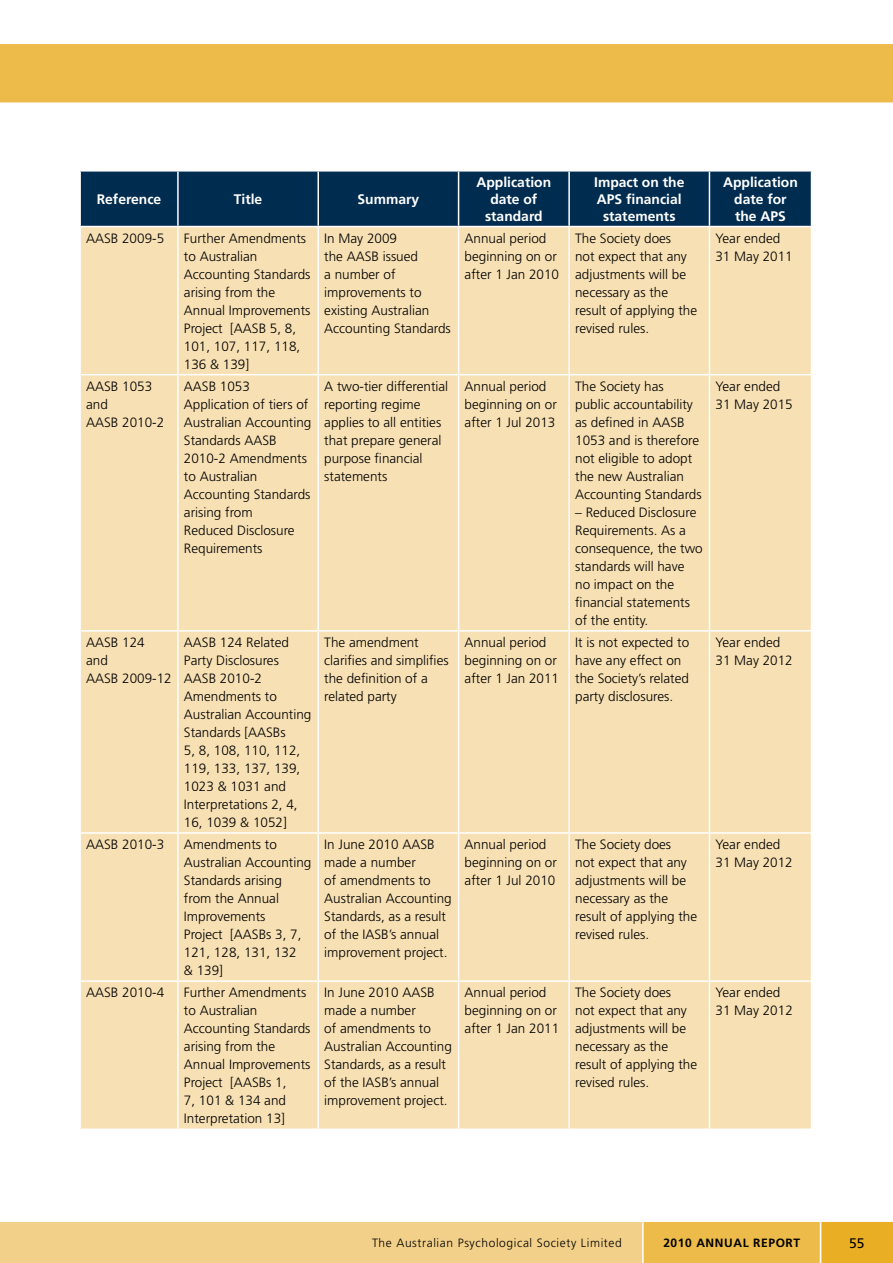
<style>
.page{position:relative;width:893px;height:1263px;background:#fff}
.page>*{position:absolute;margin:0;border:0;box-sizing:border-box;transform-origin:0 0}
.t1{font:700 13.8px/16.6px "Frutiger";color:#fff;text-align:center}
.t2{font:13.8px "Frutiger";color:#000}
.t3{font:300 13.5px/18px "Frutiger";color:#000}
.t4{font:300 12px "Frutiger";letter-spacing:.05em;color:#000}
.t5{font:700 12px "Frutiger";letter-spacing:.05em;color:#000}
</style>
<div class="page">
<div style="left:0;top:44px;width:893px;height:59px;background:#edbb49"></div>
<svg style="left:0;top:1222px;width:893px;height:41px;background:#f1c975"></svg>
<div style="left:81px;top:172px;width:730px;height:54px;background:#002c50"></div>
<div style="left:81px;top:227px;width:730px;height:901px;background:#f7e0b4"></div>
<hr style="left:177px;top:172px;width:2px;height:54px;background:#fff">
<hr style="left:317px;top:172px;width:2px;height:54px;background:#fff">
<hr style="left:458px;top:172px;width:1px;height:54px;background:#fff">
<hr style="left:568px;top:172px;width:2px;height:54px;background:#fff">
<hr style="left:709px;top:172px;width:1px;height:54px;background:#fff">
<hr style="left:177px;top:227px;width:2px;height:147px;background:#fff">
<hr style="left:317px;top:227px;width:2px;height:147px;background:#fff">
<hr style="left:458px;top:227px;width:1px;height:147px;background:#fff">
<hr style="left:568px;top:227px;width:2px;height:147px;background:#fff">
<hr style="left:709px;top:227px;width:1px;height:147px;background:#fff">
<hr style="left:79px;top:374px;width:99px;height:1px;background:#fff">
<hr style="left:178px;top:374px;width:140px;height:1px;background:#fff">
<hr style="left:177px;top:375px;width:2px;height:255px;background:#fff">
<hr style="left:318px;top:374px;width:141px;height:1px;background:#fff">
<hr style="left:317px;top:375px;width:2px;height:255px;background:#fff">
<hr style="left:459px;top:374px;width:110px;height:1px;background:#fff">
<hr style="left:458px;top:375px;width:1px;height:255px;background:#fff">
<hr style="left:569px;top:374px;width:140px;height:1px;background:#fff">
<hr style="left:568px;top:375px;width:2px;height:255px;background:#fff">
<hr style="left:709px;top:374px;width:103px;height:1px;background:#fff">
<hr style="left:709px;top:375px;width:1px;height:255px;background:#fff">
<hr style="left:79px;top:630px;width:99px;height:2px;background:#fff">
<hr style="left:178px;top:630px;width:140px;height:2px;background:#fff">
<hr style="left:177px;top:632px;width:2px;height:200px;background:#fff">
<hr style="left:318px;top:630px;width:141px;height:2px;background:#fff">
<hr style="left:317px;top:632px;width:2px;height:200px;background:#fff">
<hr style="left:459px;top:630px;width:110px;height:2px;background:#fff">
<hr style="left:458px;top:632px;width:1px;height:200px;background:#fff">
<hr style="left:569px;top:630px;width:140px;height:2px;background:#fff">
<hr style="left:568px;top:632px;width:2px;height:200px;background:#fff">
<hr style="left:709px;top:630px;width:103px;height:2px;background:#fff">
<hr style="left:709px;top:632px;width:1px;height:200px;background:#fff">
<hr style="left:79px;top:832px;width:99px;height:2px;background:#fff">
<hr style="left:178px;top:832px;width:140px;height:2px;background:#fff">
<hr style="left:177px;top:834px;width:2px;height:146px;background:#fff">
<hr style="left:318px;top:832px;width:141px;height:2px;background:#fff">
<hr style="left:317px;top:834px;width:2px;height:146px;background:#fff">
<hr style="left:459px;top:832px;width:110px;height:2px;background:#fff">
<hr style="left:458px;top:834px;width:1px;height:146px;background:#fff">
<hr style="left:569px;top:832px;width:140px;height:2px;background:#fff">
<hr style="left:568px;top:834px;width:2px;height:146px;background:#fff">
<hr style="left:709px;top:832px;width:103px;height:2px;background:#fff">
<hr style="left:709px;top:834px;width:1px;height:146px;background:#fff">
<hr style="left:79px;top:980px;width:99px;height:2px;background:#fff">
<hr style="left:178px;top:980px;width:140px;height:2px;background:#fff">
<hr style="left:177px;top:982px;width:2px;height:146px;background:#fff">
<hr style="left:318px;top:980px;width:141px;height:2px;background:#fff">
<hr style="left:317px;top:982px;width:2px;height:146px;background:#fff">
<hr style="left:459px;top:980px;width:110px;height:2px;background:#fff">
<hr style="left:458px;top:982px;width:1px;height:146px;background:#fff">
<hr style="left:569px;top:980px;width:140px;height:2px;background:#fff">
<hr style="left:568px;top:982px;width:2px;height:146px;background:#fff">
<hr style="left:709px;top:980px;width:103px;height:2px;background:#fff">
<hr style="left:709px;top:982px;width:1px;height:146px;background:#fff">
<p class="t1" style="left:97px;top:191px;width:66px">Reference</p>
<p class="t1" style="left:234px;top:191px;width:30px">Title</p>
<p class="t1" style="left:358px;top:191px;width:63px">Summary</p>
<p class="t1" style="left:476px;top:174px;width:76px">Application date of standard</p>
<p class="t1" style="left:594px;top:174px;width:92px">Impact on the<br>APS financial statements</p>
<p class="t1" style="left:723px;top:174px;width:76px">Application date for the APS</p>
<p class="t3" style="left:86px;top:229px;width:80px">AASB 2009-5</p>
<p class="t3" style="left:184px;top:229px;width:128px">Further Amendments to Australian<br>Accounting Standards arising from the<br>Annual Improvements<br>Project [AASB 5, 8,<br>101, 107, 117, 118,<br>136 &amp; 139]</p>
<p class="t3" style="left:324px;top:229px;width:128px">In May 2009<br>the AASB issued<br>a number of improvements to existing Australian<br>Accounting Standards</p>
<p class="t3" style="left:465px;top:229px;width:96px">Annual period beginning on or after 1 Jan 2010</p>
<p class="t3" style="left:575px;top:229px;width:124px">The Society does<br>not expect that any adjustments will be necessary as the result of applying the revised rules.</p>
<p class="t3" style="left:715px;top:229px;width:79px">Year ended<br>31 May 2011</p>
<p class="t3" style="left:86px;top:377px;width:80px">AASB 1053 and<br>AASB 2010-2</p>
<p class="t3" style="left:184px;top:377px;width:129px">AASB 1053<br>Application of tiers of<br>Australian Accounting<br>Standards AASB<br>2010-2 Amendments to Australian<br>Accounting Standards arising from<br>Reduced Disclosure<br>Requirements</p>
<p class="t3" style="left:324px;top:377px;width:125px">A two-tier differential reporting regime applies to all entities that prepare general purpose financial statements</p>
<p class="t3" style="left:465px;top:377px;width:94px">Annual period beginning on or after 1 Jul 2013</p>
<p class="t3" style="left:575px;top:377px;width:128px">The Society has<br>public accountability as defined in AASB<br>1053 and is therefore not eligible to adopt the new Australian<br>Accounting Standards</p>
<p class="t3" style="left:715px;top:377px;width:79px">Year ended<br>31 May 2015</p>
<p class="t3" style="left:575px;top:503px;width:129px">– Reduced Disclosure<br>Requirements. As a consequence, the two standards will have no impact on the financial statements of the entity.</p>
<p class="t3" style="left:86px;top:633px;width:87px">AASB 124<br>and<br>AASB 2009-12</p>
<p class="t3" style="left:184px;top:633px;width:129px">AASB 124 Related<br>Party Disclosures<br>AASB 2010-2<br>Amendments to<br>Australian Accounting<br>Standards [AASBs<br>5, 8, 108, 110, 112,<br>119, 133, 137, 139,<br>1023 &amp; 1031 and<br>Interpretations 2, 4,<br>16, 1039 &amp; 1052]</p>
<p class="t3" style="left:324px;top:633px;width:126px">The amendment clarifies and simplifies the definition of a related party</p>
<p class="t3" style="left:465px;top:633px;width:96px">Annual period beginning on or after 1 Jan 2011</p>
<p class="t3" style="left:575px;top:633px;width:116px">It is not expected to have any effect on the Society’s related party disclosures.</p>
<p class="t3" style="left:715px;top:633px;width:79px">Year ended<br>31 May 2012</p>
<p class="t3" style="left:86px;top:835px;width:80px">AASB 2010-3</p>
<p class="t3" style="left:184px;top:835px;width:129px">Amendments to<br>Australian Accounting<br>Standards arising from the Annual<br>Improvements<br>Project [AASBs 3, 7,<br>121, 128, 131, 132<br>&amp; 139]</p>
<p class="t3" style="left:324px;top:835px;width:129px">In June 2010 AASB made a number<br>of amendments to<br>Australian Accounting<br>Standards, as a result of the IASB’s annual improvement project.</p>
<p class="t3" style="left:465px;top:835px;width:94px">Annual period beginning on or after 1 Jul 2010</p>
<p class="t3" style="left:575px;top:835px;width:124px">The Society does<br>not expect that any adjustments will be necessary as the result of applying the revised rules.</p>
<p class="t3" style="left:715px;top:835px;width:79px">Year ended<br>31 May 2012</p>
<p class="t3" style="left:86px;top:983px;width:80px">AASB 2010-4</p>
<p class="t3" style="left:184px;top:983px;width:128px">Further Amendments to Australian<br>Accounting Standards arising from the<br>Annual Improvements<br>Project [AASBs 1,<br>7, 101 &amp; 134 and<br>Interpretation 13]</p>
<p class="t3" style="left:324px;top:983px;width:129px">In June 2010 AASB made a number<br>of amendments to<br>Australian Accounting<br>Standards, as a result of the IASB’s annual improvement project.</p>
<p class="t3" style="left:465px;top:983px;width:96px">Annual period beginning on or after 1 Jan 2011</p>
<p class="t3" style="left:575px;top:983px;width:124px">The Society does<br>not expect that any adjustments will be necessary as the result of applying the revised rules.</p>
<p class="t3" style="left:715px;top:983px;width:79px">Year ended<br>31 May 2012</p>
<p class="t4" style="left:372px;top:1236px;width:251px">The Australian Psychological Society Limited</p>
<p class="t5" style="left:663px;top:1236px;width:138px">2010 ANNUAL REPORT</p>
<p class="t2" style="left:849px;top:1235px;width:17px">55</p>
</div>
